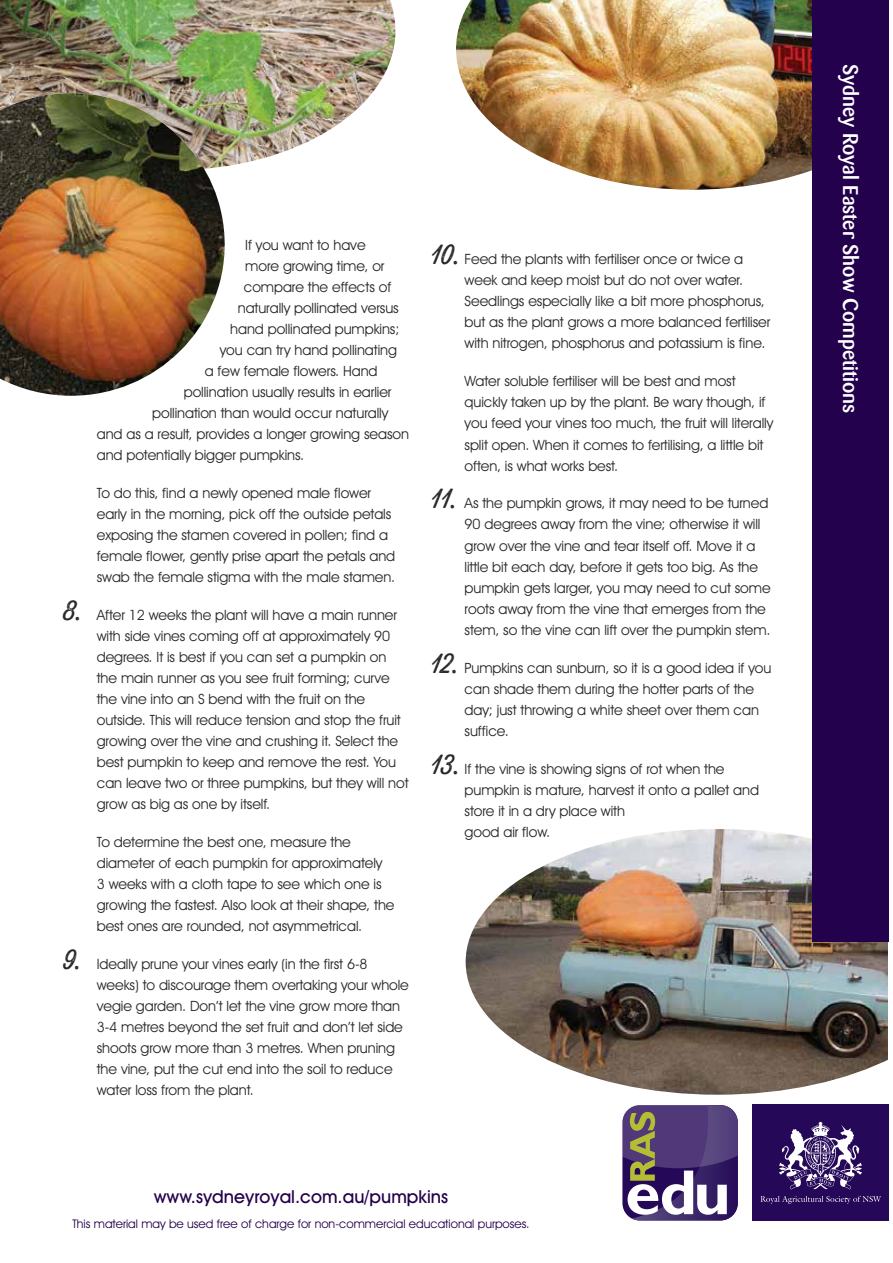
<style>
.page{position:relative;width:893px;height:1263px;background:#fff}
.page>*{position:absolute;margin:0;border:0;box-sizing:border-box;transform-origin:0 0}
.t1{font:500 21px "Barmeno";color:#fff}
.t2{font:500 18px "Avant Garde IT Cby BT";color:#24014c}
.t3{font:14.25px/21px "Avant Garde IT Cby BT";letter-spacing:-.005em;color:#292829}
.t4{font:12px "Avant Garde IT Cby BT";color:#24014c}
.s1{font-family:"Thirsty Rough Lt One";font-size:27px}
</style>
<div class="page">
<div style="left:752px;top:1103px;width:137px;height:117px;background:#260859"></div>
<svg style="left:779px;top:1122px;width:83px;height:67px"></svg>
<svg style="left:760px;top:1196px;width:121px;height:8px"></svg>
<img style="left:456px;top:0;width:356px;height:190px">
<img style="left:466px;top:829px;width:422px;height:266px">
<img style="left:0;top:0;width:395px;height:167px">
<img style="left:0;top:93px;width:225px;height:303px">
<div style="left:812px;top:0;width:77px;height:942px;background:#24014c"></div>
<svg style="left:622px;top:1105px;width:116px;height:115px;background:#6b5a83"></svg>
<p class="t3" style="left:245px;top:234px;width:122px">If you want to have</p>
<p class="t3" style="left:245px;top:255px;width:141px">more growing time, or</p>
<p class="t3" style="left:244px;top:276px;width:149px">compare the effects of</p>
<p class="t3" style="left:238px;top:297px;width:163px">naturally pollinated versus</p>
<p class="t3" style="left:230px;top:318px;width:171px">hand pollinated pumpkins;</p>
<p class="t3" style="left:220px;top:339px;width:179px">you can try hand pollinating</p>
<p class="t3" style="left:205px;top:360px;width:174px">a few female flowers. Hand</p>
<p class="t3" style="left:184px;top:381px;width:209px">pollination usually results in earlier</p>
<p class="t3" style="left:152px;top:402px;width:238px">pollination than would occur naturally</p>
<p class="t3" style="left:97px;top:423px;width:314px">and as a result, provides a longer growing season</p>
<p class="t3" style="left:97px;top:444px;width:209px">and potentially bigger pumpkins.</p>
<p class="t3" style="left:97px;top:482px;width:300px">To do this, find a newly opened male flower early in the morning, pick off the outside petals exposing the stamen covered in pollen; find a female flower, gently prise apart the petals and swab the female stigma with the male stamen.</p>
<p class="t3" style="left:97px;top:604px;width:313px;text-indent:-33px"><span class="s1">8.</span> After 12 weeks the plant will have a main runner with side vines coming off at approximately 90 degrees. It is best if you can set a pumpkin on the main runner as you see fruit forming; curve the vine into an S bend with the fruit on the outside. This will reduce tension and stop the fruit growing over the vine and crushing it. Select the best pumpkin to keep and remove the rest. You can leave two or three pumpkins, but they will not grow as big as one by itself.</p>
<p class="t3" style="left:97px;top:831px;width:299px">To determine the best one, measure the diameter of each pumpkin for approximately<br>3 weeks with a cloth tape to see which one is growing the fastest. Also look at their shape, the best ones are rounded, not asymmetrical.</p>
<p class="t3" style="left:97px;top:953px;width:314px;text-indent:-33px"><span class="s1">9.</span> Ideally prune your vines early (in the first 6-8 weeks) to discourage them overtaking your whole vegie garden. Don’t let the vine grow more than 3-4 metres beyond the set fruit and don’t let side shoots grow more than 3 metres. When pruning the vine, put the cut end into the soil to reduce water loss from the plant.</p>
<p class="t3" style="left:465px;top:249px;width:307px;text-indent:-33px"><span class="s1">10.</span> Feed the plants with fertiliser once or twice a week and keep moist but do not over water.<br>Seedlings especially like a bit more phosphorus, but as the plant grows a more balanced fertiliser with nitrogen, phosphorus and potassium is fine.</p>
<p class="t3" style="left:465px;top:371px;width:310px">Water soluble fertiliser will be best and most quickly taken up by the plant. Be wary though, if you feed your vines too much, the fruit will literally split open. When it comes to fertilising, a little bit often, is what works best.</p>
<p class="t3" style="left:465px;top:493px;width:308px;text-indent:-33px"><span class="s1">11.</span> As the pumpkin grows, it may need to be turned 90 degrees away from the vine; otherwise it will grow over the vine and tear itself off. Move it a little bit each day, before it gets too big. As the pumpkin gets larger, you may need to cut some roots away from the vine that emerges from the stem, so the vine can lift over the pumpkin stem.</p>
<p class="t3" style="left:465px;top:657px;width:308px;text-indent:-33px"><span class="s1">12.</span> Pumpkins can sunburn, so it is a good idea if you can shade them during the hotter parts of the day; just throwing a white sheet over them can suffice.</p>
<p class="t3" style="left:465px;top:758px;width:296px;text-indent:-33px"><span class="s1">13.</span> If the vine is showing signs of rot when the pumpkin is mature, harvest it onto a pallet and store it in a dry place with<br>good air flow.</p>
<p class="t2" style="left:154px;top:1186px;width:296px">www.sydneyroyal.com.au/pumpkins</p>
<p class="t4" style="left:73px;top:1217px;width:458px">This material may be used free of charge for non-commercial educational purposes.</p>
<h1 class="t1" style="left:863px;top:64px;width:351px;rotate:90deg">Sydney Royal Easter Show Competitions</h1>
</div>
